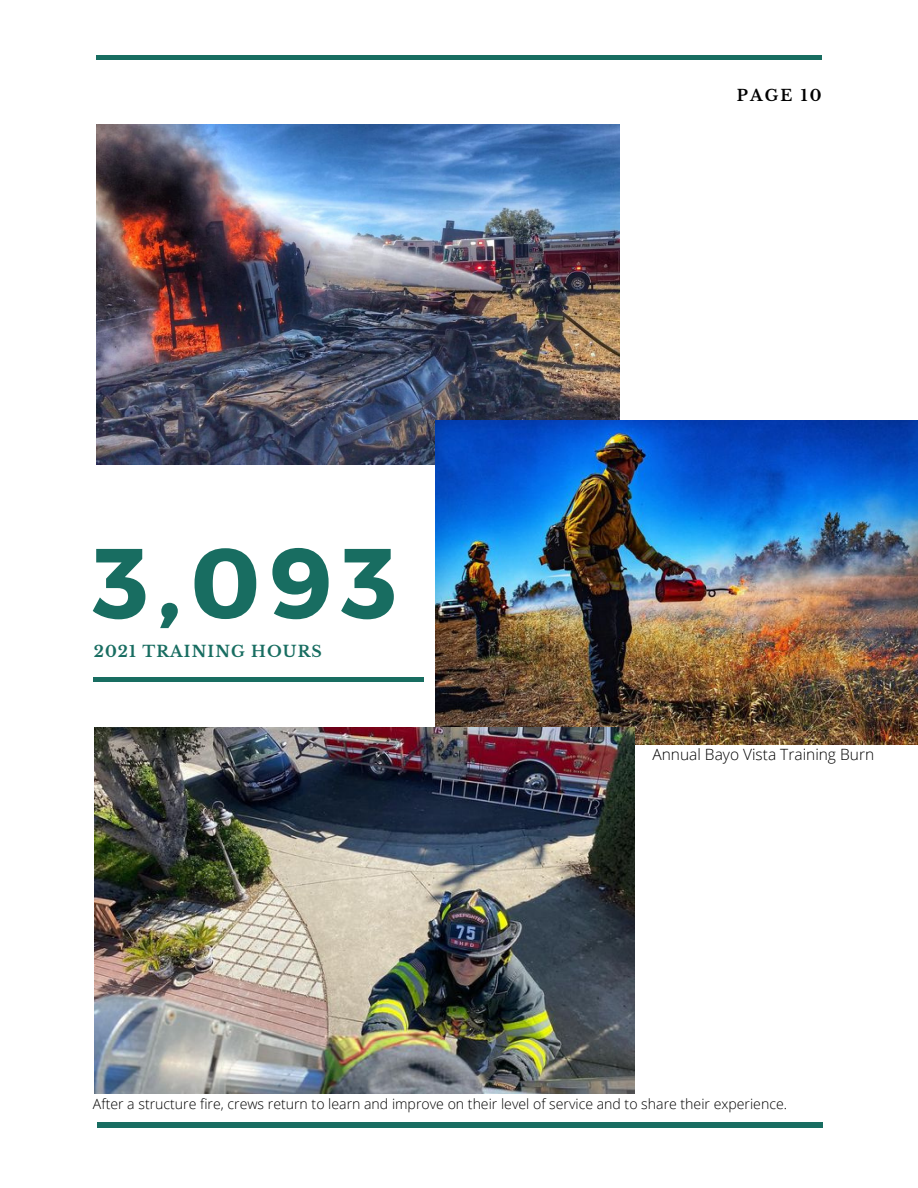
<style>
.page{position:relative;width:918px;height:1188px;background:#fff}
.page>*{position:absolute;margin:0;border:0;box-sizing:border-box;transform-origin:0 0}
.t1{font:700 99.6px "Montserrat";color:#186d61}
.t2{font:700 15.6px "Libre Baskerville";letter-spacing:.07em;color:#186d61}
.t3{font:700 15.6px "Libre Baskerville";letter-spacing:.14em;color:#000}
.t4{font:300 15.45px "Open Sans";color:#000}
.t5{font:300 14.1px "Open Sans";color:#000}
</style>
<div class="page">
<hr style="left:97px;top:1123px;width:725px;height:4px;background:#186d61">
<div style="left:96px;top:55px;width:726px;height:5px;background:#186d61"></div>
<div style="left:93px;top:677px;width:331px;height:5px;background:#186d61"></div>
<img style="left:97px;top:125px;width:523px;height:339px">
<img style="left:436px;top:420px;width:482px;height:324px">
<img style="left:95px;top:728px;width:540px;height:365px">
<h1 class="t1" style="left:93px;top:518px;width:305px">3,093</h1>
<p class="t2" style="left:94px;top:642px;width:230px">2021 TRAINING HOURS</p>
<p class="t3" style="left:737px;top:86px;width:86px">PAGE 10</p>
<p class="t4" style="left:652px;top:743px;width:223px">Annual Bayo Vista Training Burn</p>
<p class="t5" style="left:93px;top:1094px;width:696px">After a structure fire, crews return to learn and improve on their level of service and to share their experience.</p>
</div>
